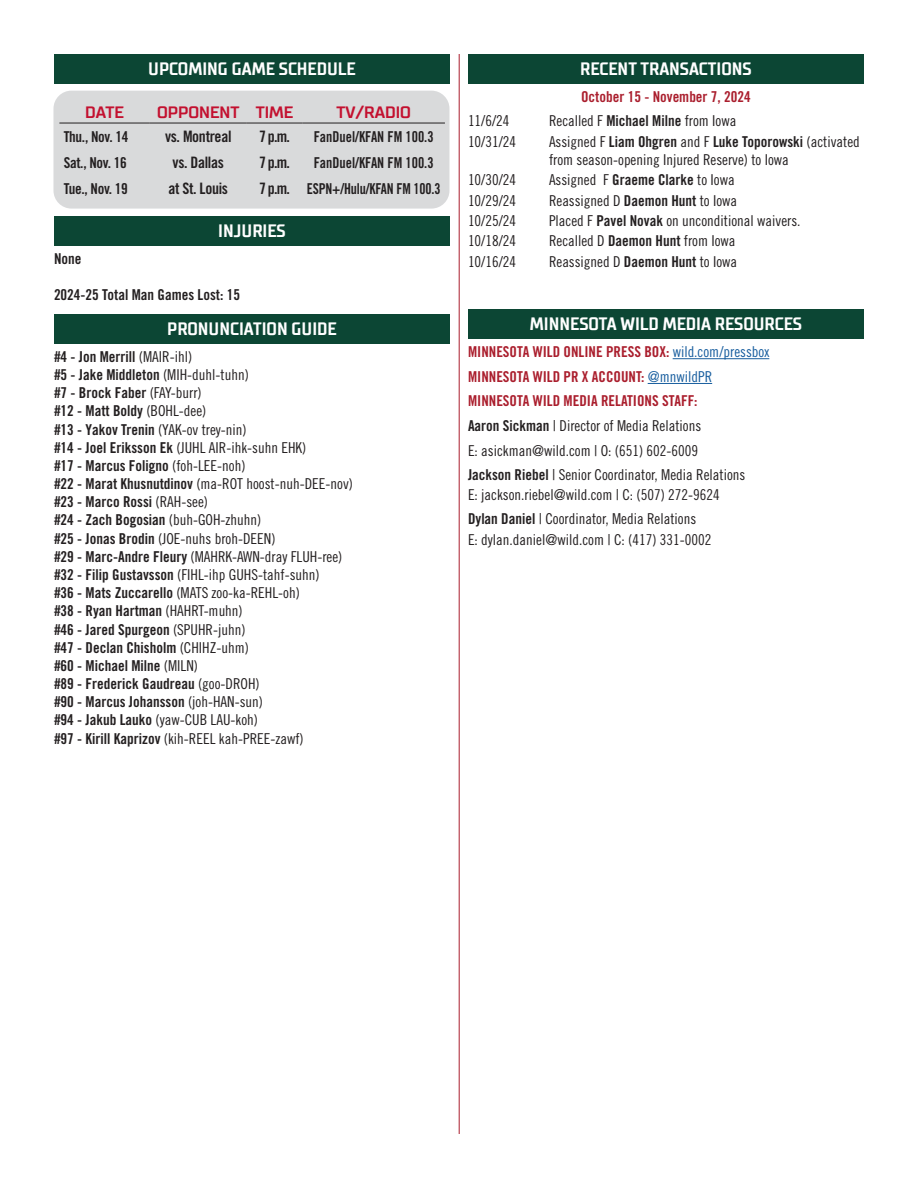
<style>
.page{position:relative;width:918px;height:1188px;background:#fff}
.page>*{position:absolute;margin:0;border:0;box-sizing:border-box;transform-origin:0 0}
.Big_Player_Stat_Box{font:700 18px "TT Supermolot Condensed";color:#fff}
.t1{font:700 16.5px "TT Supermolot";color:#c3102f}
.Schedule{font:15.75px "Trade Gothic LT Std Bd Cn 20";letter-spacing:-.02em;color:#231f20}
.Schedule_Bold{font:15.75px "Trade Gothic LT Std Bd Cn 20";color:#231f20}
.body_textt{font:15px/18px "Trade Gothic LT Std Cn 18";color:#231f20}
.body_textt-2{font:15px "Trade Gothic LT Std Bd Cn 20";color:#231f20}
.body_textt-3{font:15px "Trade Gothic LT Std Bd Cn 20";color:#aa1e2d}
.Schedule_Bold-2{font:15px "Trade Gothic LT Std Bd Cn 20";letter-spacing:-.01em;color:#231f20;scale:.94 1}
.Schedule_Bold-3{font:15px "Trade Gothic LT Std Bd Cn 20";letter-spacing:-.01em;color:#231f20}
.Schedule_Bold-4{font:15px "Trade Gothic LT Std Bd Cn 20";letter-spacing:-.01em;color:#231f20;scale:.92 1}
.s1{font-family:"Trade Gothic LT Std Cn 18"}
.s2{font-family:"Trade Gothic LT Std Bd Cn 20"}
.s3{font-family:"Trade Gothic LT Std Cn 18";color:#175d9e}
</style>
<div class="page">
<div style="left:54px;top:314px;width:396px;height:29px;background:#0c4634"></div>
<hr style="left:459px;top:54px;width:1px;height:1080px;background:#aa1e2d">
<div style="left:468px;top:54px;width:396px;height:29px;background:#0c4634"></div>
<div style="left:468px;top:309px;width:396px;height:29px;background:#0c4634"></div>
<hr style="left:673px;top:358px;width:96px;height:1px;background:#175d9e">
<hr style="left:648px;top:383px;width:64px;height:1px;background:#175d9e">
<div style="left:54px;top:216px;width:396px;height:29px;background:#0c4634"></div>
<div style="left:54px;top:54px;width:396px;height:29px;background:#0c4634"></div>
<div style="left:53px;top:91px;width:396px;height:118px;background:#d9dadb;border-radius:18px"></div>
<hr style="left:59px;top:123px;width:91px;height:1px;background:#231f20">
<hr style="left:150px;top:123px;width:97px;height:1px;background:#231f20">
<hr style="left:247px;top:123px;width:55px;height:1px;background:#231f20">
<hr style="left:302px;top:123px;width:143px;height:1px;background:#231f20">
<p class="Big_Player_Stat_Box" style="left:148px;top:58px;width:209px">UPCOMING GAME SCHEDULE</p>
<p class="t1" style="left:85px;top:102px;width:40px">DATE</p>
<p class="t1" style="left:157px;top:102px;width:84px">OPPONENT</p>
<p class="t1" style="left:256px;top:102px;width:39px">TIME</p>
<p class="t1" style="left:336px;top:102px;width:76px">TV/RADIO</p>
<p class="Schedule_Bold-3" style="left:64px;top:127px;width:66px">Thu., Nov. 14</p>
<p class="Schedule" style="left:165px;top:127px;width:68px">vs. Montreal</p>
<p class="Schedule_Bold" style="left:259px;top:127px;width:33px">7 p.m.</p>
<p class="Schedule_Bold-2" style="left:314px;top:127px;width:129px">FanDuel/KFAN FM 100.3</p>
<p class="Schedule_Bold-3" style="left:64px;top:153px;width:65px">Sat., Nov. 16</p>
<p class="Schedule" style="left:173px;top:153px;width:53px">vs. Dallas</p>
<p class="Schedule_Bold" style="left:259px;top:153px;width:33px">7 p.m.</p>
<p class="Schedule_Bold-2" style="left:314px;top:153px;width:129px">FanDuel/KFAN FM 100.3</p>
<p class="Schedule_Bold-3" style="left:64px;top:179px;width:66px">Tue., Nov. 19</p>
<p class="Schedule" style="left:169px;top:179px;width:61px">at St. Louis</p>
<p class="Schedule_Bold" style="left:259px;top:179px;width:33px">7 p.m.</p>
<p class="Schedule_Bold-4" style="left:307px;top:179px;width:147px">ESPN+/Hulu/KFAN FM 100.3</p>
<p class="Big_Player_Stat_Box" style="left:218px;top:220px;width:69px">INJURIES</p>
<p class="body_textt-2" style="left:54px;top:249px;width:29px">None</p>
<p class="body_textt-2" style="left:54px;top:285px;width:187px">2024-25 Total Man Games Lost: 15</p>
<p class="Big_Player_Stat_Box" style="left:167px;top:318px;width:171px">PRONUNCIATION GUIDE</p>
<p class="body_textt-2" style="left:54px;top:347px;width:140px">#4 - Jon Merrill <span class="s1">(MAIR-ihl)</span></p>
<p class="body_textt-2" style="left:54px;top:366px;width:196px">#5 - Jake Middleton <span class="s1">(MIH-duhl-tuhn)</span></p>
<p class="body_textt-2" style="left:54px;top:384px;width:149px">#7 - Brock Faber <span class="s1">(FAY-burr)</span></p>
<p class="body_textt-2" style="left:54px;top:402px;width:154px">#12 - Matt Boldy <span class="s1">(BOHL-dee)</span></p>
<p class="body_textt" style="left:54px;top:420px;width:194px"><span class="s2">#13 - Yakov Trenin</span> (YAK-ov trey-nin)</p>
<p class="body_textt" style="left:54px;top:438px;width:254px"><span class="s2">#14 - Joel Eriksson Ek</span> (JUHL AIR-ihk-suhn EHK)</p>
<p class="body_textt-2" style="left:54px;top:456px;width:193px">#17 - Marcus Foligno <span class="s1">(foh-LEE-noh)</span></p>
<p class="body_textt" style="left:54px;top:475px;width:301px"><span class="s2">#22 - Marat Khusnutdinov</span> (ma-ROT hoost-nuh-DEE-nov)</p>
<p class="body_textt-2" style="left:54px;top:493px;width:156px">#23 - Marco Rossi <span class="s1">(RAH-see)</span></p>
<p class="body_textt-2" style="left:54px;top:511px;width:209px">#24 - Zach Bogosian <span class="s1">(buh-GOH-zhuhn)</span></p>
<p class="body_textt" style="left:54px;top:529px;width:223px"><span class="s2">#25 - Jonas Brodin</span> (JOE-nuhs broh-DEEN)</p>
<p class="body_textt" style="left:54px;top:547px;width:290px"><span class="s2">#29 - Marc-Andre Fleury</span> (MAHRK-AWN-dray FLUH-ree)</p>
<p class="body_textt" style="left:54px;top:565px;width:267px"><span class="s2">#32 - Filip Gustavsson</span> (FIHL-ihp GUHS-tahf-suhn)</p>
<p class="body_textt" style="left:54px;top:584px;width:247px"><span class="s2">#36 - Mats Zuccarello</span> (MATS zoo-ka-REHL-oh)</p>
<p class="body_textt-2" style="left:54px;top:602px;width:190px">#38 - Ryan Hartman <span class="s1">(HAHRT-muhn)</span></p>
<p class="body_textt-2" style="left:54px;top:620px;width:193px">#46 - Jared Spurgeon <span class="s1">(SPUHR-juhn)</span></p>
<p class="body_textt-2" style="left:54px;top:638px;width:196px">#47 - Declan Chisholm <span class="s1">(CHIHZ-uhm)</span></p>
<p class="body_textt-2" style="left:54px;top:656px;width:146px">#60 - Michael Milne <span class="s1">(MILN)</span></p>
<p class="body_textt-2" style="left:54px;top:675px;width:207px">#89 - Frederick Gaudreau <span class="s1">(goo-DROH)</span></p>
<p class="body_textt-2" style="left:54px;top:693px;width:211px">#90 - Marcus Johansson <span class="s1">(joh-HAN-sun)</span></p>
<p class="body_textt" style="left:54px;top:711px;width:206px"><span class="s2">#94 - Jakub Lauko</span> (yaw-CUB LAU-koh)</p>
<p class="body_textt" style="left:54px;top:729px;width:251px"><span class="s2">#97 - Kirill Kaprizov</span> (kih-REEL kah-PREE-zawf)</p>
<p class="Big_Player_Stat_Box" style="left:580px;top:58px;width:173px">RECENT TRANSACTIONS</p>
<p class="body_textt-3" style="left:581px;top:87px;width:171px">October 15 - November 7, 2024</p>
<p class="body_textt" style="left:468px;top:112px;width:43px">11/6/24</p>
<p class="body_textt" style="left:549px;top:112px;width:189px">Recalled F <span class="s2">Michael Milne</span> from Iowa</p>
<p class="body_textt" style="left:468px;top:132px;width:50px">10/31/24</p>
<p class="body_textt" style="left:549px;top:132px;width:312px">Assigned F <span class="s2">Liam Ohgren</span> and F <span class="s2">Luke Toporowski</span> (activated from season-opening Injured Reserve) to Iowa</p>
<p class="body_textt" style="left:468px;top:171px;width:50px">10/30/24</p>
<p class="body_textt" style="left:549px;top:171px;width:187px">Assigned F <span class="s2">Graeme Clarke</span> to Iowa</p>
<p class="body_textt" style="left:468px;top:191px;width:50px">10/29/24</p>
<p class="body_textt" style="left:549px;top:191px;width:190px">Reassigned D <span class="s2">Daemon Hunt</span> to Iowa</p>
<p class="body_textt" style="left:468px;top:212px;width:50px">10/25/24</p>
<p class="body_textt" style="left:549px;top:212px;width:253px">Placed F <span class="s2">Pavel Novak</span> on unconditional waivers.</p>
<p class="body_textt" style="left:468px;top:232px;width:50px">10/18/24</p>
<p class="body_textt" style="left:549px;top:232px;width:188px">Recalled D <span class="s2">Daemon Hunt</span> from Iowa</p>
<p class="body_textt" style="left:468px;top:252px;width:50px">10/16/24</p>
<p class="body_textt" style="left:549px;top:252px;width:190px">Reassigned D <span class="s2">Daemon Hunt</span> to Iowa</p>
<p class="Big_Player_Stat_Box" style="left:530px;top:313px;width:274px">MINNESOTA WILD MEDIA RESOURCES</p>
<p class="body_textt-3" style="left:468px;top:342px;width:303px">MINNESOTA WILD ONLINE PRESS BOX: <span class="s3">wild.com/pressbox</span></p>
<p class="body_textt-3" style="left:468px;top:367px;width:246px">MINNESOTA WILD PR X ACCOUNT: <span class="s3">@mnwildPR</span></p>
<p class="body_textt-3" style="left:468px;top:392px;width:231px">MINNESOTA WILD MEDIA RELATIONS STAFF:</p>
<p class="body_textt" style="left:468px;top:417px;width:235px"><span class="s2">Aaron Sickman</span> | Director of Media Relations</p>
<p class="body_textt" style="left:468px;top:441px;width:232px">E: asickman@wild.com | O: (651) 602-6009</p>
<p class="body_textt" style="left:468px;top:465px;width:279px"><span class="s2">Jackson Riebel</span> | Senior Coordinator, Media Relations</p>
<p class="body_textt" style="left:468px;top:486px;width:253px">E: jackson.riebel@wild.com | C: (507) 272-9624</p>
<p class="body_textt" style="left:468px;top:510px;width:230px"><span class="s2">Dylan Daniel</span> | Coordinator, Media Relations</p>
<p class="body_textt" style="left:468px;top:530px;width:245px">E: dylan.daniel@wild.com | C: (417) 331-0002</p>
</div>
